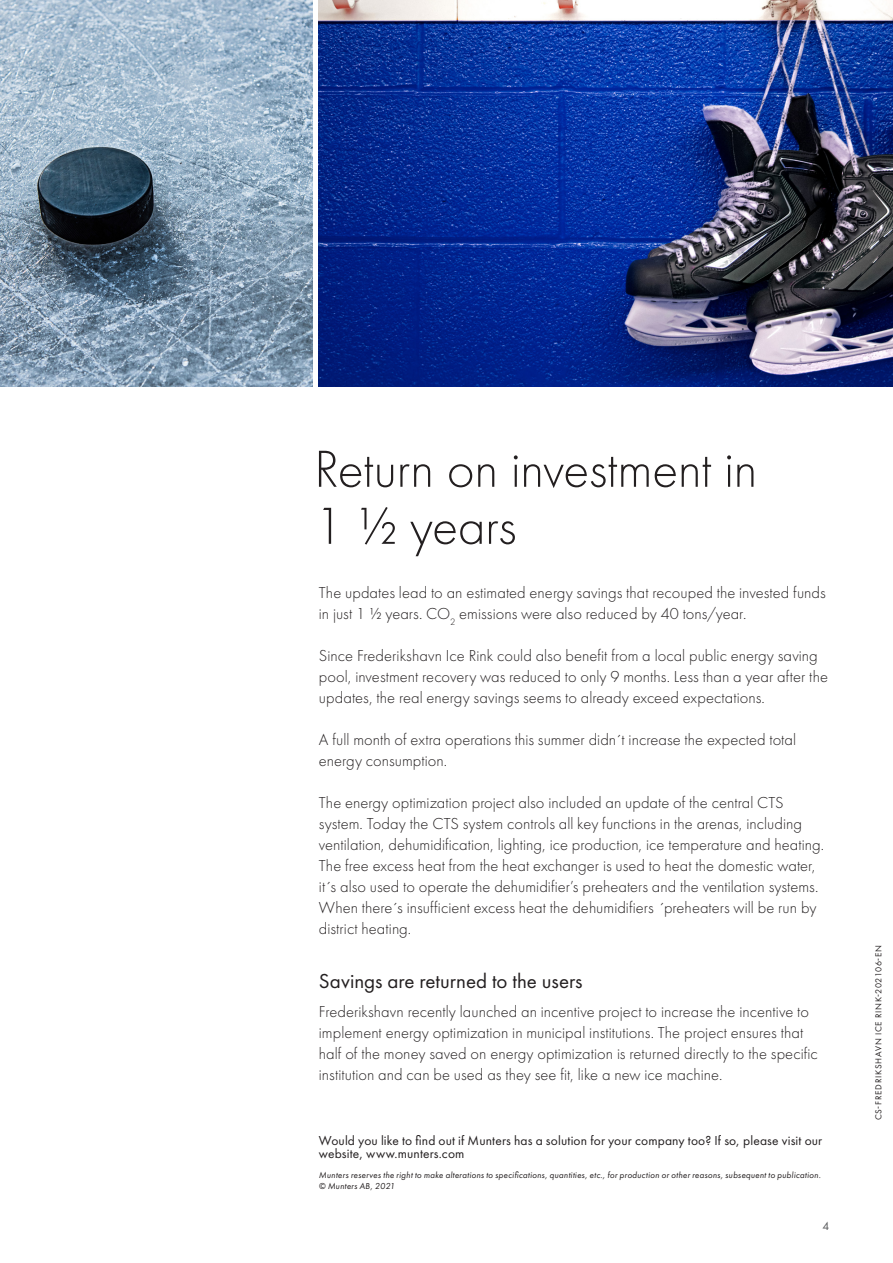
<style>
.page{position:relative;width:893px;height:1263px;background:#fff}
.page>*{position:absolute;margin:0;border:0;box-sizing:border-box;transform-origin:0 0}
.t1{font:54px/57px "Futura PT Light";letter-spacing:-.01em;color:#231f20}
.t2{font:21px "Futura PT";color:#231f20}
.t3{font:16.5px/21px "Futura PT Light";letter-spacing:.005em;color:#231f20}
.t4{font:13.5px/12.6px "Futura PT";letter-spacing:.01em;color:#231f20}
.t5{font:12px "Futura PT";color:#57585a}
.t6{font:italic 9px/10.5px "Futura PT Book";letter-spacing:.025em;color:#231f20}
.t7{font:9px "Futura PT";letter-spacing:.085em;color:#231f20}
</style>
<div class="page">
<img style="left:319px;top:0;width:574px;height:387px">
<img style="left:0;top:0;width:313px;height:387px">
<h1 class="t1" style="left:314px;top:441px;width:445px">Return on investment in<br>1 ½ years</h1>
<p class="t3" style="left:319px;top:582px;width:508px">The updates lead to an estimated energy savings that recouped the invested funds in just 1 ½ years. CO<sub>2</sub> emissions were also reduced by 40 tons/year.</p>
<p class="t3" style="left:319px;top:645px;width:511px">Since Frederikshavn Ice Rink could also benefit from a local public energy saving pool, investment recovery was reduced to only 9 months. Less than a year after the updates, the real energy savings seems to already exceed expectations.</p>
<p class="t3" style="left:319px;top:729px;width:479px">A full month of extra operations this summer didn´t increase the expected total energy consumption.</p>
<p class="t3" style="left:319px;top:792px;width:507px">The energy optimization project also included an update of the central CTS system. Today the CTS system controls all key functions in the arenas, including ventilation, dehumidification, lighting, ice production, ice temperature and heating.<br>The free excess heat from the heat exchanger is used to heat the domestic water, it´s also used to operate the dehumidifier’s preheaters and the ventilation systems.<br>When there´s insufficient excess heat the dehumidifiers ´preheaters will be run by district heating.</p>
<p class="t2" style="left:319px;top:968px;width:265px">Savings are returned to the users</p>
<p class="t3" style="left:319px;top:1001px;width:500px">Frederikshavn recently launched an incentive project to increase the incentive to implement energy optimization in municipal institutions. The project ensures that half of the money saved on energy optimization is returned directly to the specific institution and can be used as they see fit, like a new ice machine.</p>
<p class="t4" style="left:319px;top:1134px;width:505px">Would you like to find out if Munters has a solution for your company too? If so, please visit our website, www.munters.com</p>
<p class="t6" style="left:319px;top:1170px;width:503px">Munters reserves the right to make alterations to specifications, quantities, etc., for production or other reasons, subsequent to publication. © Munters AB, 2021</p>
<p class="t5" style="left:822px;top:1219px;width:8px">4</p>
<p class="t7" style="left:873px;top:1120px;width:177px;rotate:-90deg">CS-FREDRIKSHAVN ICE RINK-202106-EN</p>
</div>
